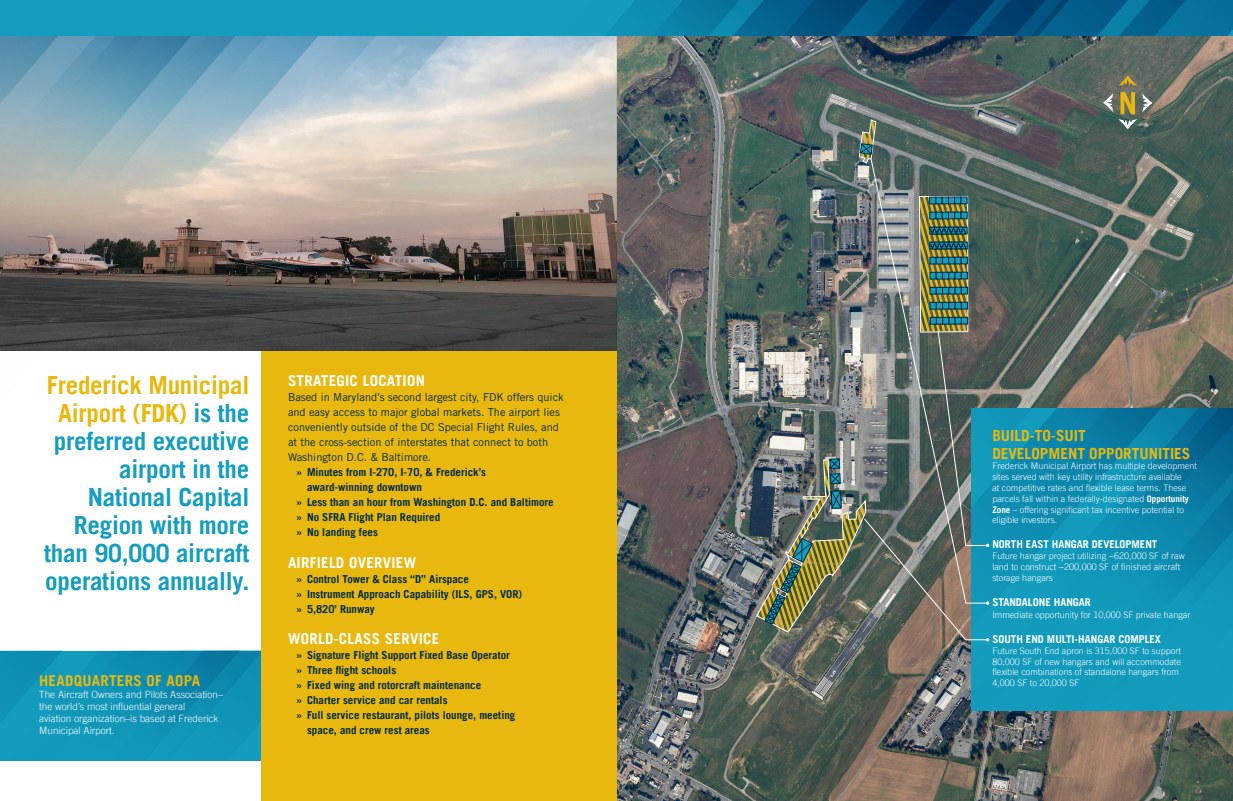
<style>
.page{position:relative;width:1233px;height:801px;background:#fff}
.page>*{position:absolute;margin:0;border:0;box-sizing:border-box;transform-origin:0 0}
.Callout{font:700 25px/28px "Trade Gothic LT";letter-spacing:-.01em;color:#149dbf;text-align:right}
.Callout-2{font:700 15.3px/17.1px "Trade Gothic LT";color:#e8b80e}
.Subhead{font:700 15px "Trade Gothic LT";letter-spacing:.02em;color:#fff}
.Subhead-2{font:700 15px "Trade Gothic LT";letter-spacing:.02em;color:#e8b80e}
.t1{font:700 11px/15px "Trade Gothic LT";color:#002b3d}
.Large_Copy{font:11px/15px "Trade Gothic";color:#002b3d}
.Subhead_2{font:700 10.8px "Trade Gothic LT";color:#fff}
.t2{font:300 10px/12px "Trade Gothic LT";color:#fff}
.t3{font:300 9px/10.8px "Trade Gothic LT";color:#fff}
.s1{color:#e8b80e}
.s2{font-weight:700}
</style>
<div class="page">
<img style="left:616px;top:760px;width:617px;height:41px">
<div style="left:261px;top:350px;width:355px;height:451px;background:#e8b80e"></div>
<img style="left:0;top:0;width:1233px;height:760px">
<p class="Callout" style="left:44px;top:370px;width:207px"><span class="s1">Frederick Municipal<br>Airport (FDK)</span> is the preferred executive airport in the<br>National Capital<br>Region with more than 90,000 aircraft operations annually.</p>
<p class="Subhead" style="left:288px;top:372px;width:138px">STRATEGIC LOCATION</p>
<p class="Large_Copy" style="left:288px;top:390px;width:277px">Based in Maryland’s second largest city, FDK offers quick and easy access to major global markets. The airport lies conveniently outside of the DC Special Flight Rules, and at the cross-section of interstates that connect to both Washington D.C. &amp; Baltimore.</p>
<p class="t1" style="left:307px;top:465px;width:180px;text-indent:-11px">» Minutes from I-270, I-70, &amp; Frederick’s award-winning downtown</p>
<p class="t1" style="left:296px;top:495px;width:259px">» Less than an hour from Washington D.C. and Baltimore</p>
<p class="t1" style="left:296px;top:510px;width:146px">» No SFRA Flight Plan Required</p>
<p class="t1" style="left:296px;top:525px;width:83px">» No landing fees</p>
<p class="Subhead" style="left:288px;top:553px;width:130px">AIRFIELD OVERVIEW</p>
<p class="t1" style="left:296px;top:571px;width:174px">» Control Tower &amp; Class “D” Airspace</p>
<p class="t1" style="left:296px;top:586px;width:228px">» Instrument Approach Capability (ILS, GPS, VOR)</p>
<p class="t1" style="left:296px;top:601px;width:80px">» 5,820’ Runway</p>
<p class="Subhead" style="left:288px;top:630px;width:153px">WORLD-CLASS SERVICE</p>
<p class="t1" style="left:296px;top:648px;width:215px">» Signature Flight Support Fixed Base Operator</p>
<p class="t1" style="left:296px;top:663px;width:102px">» Three flight schools</p>
<p class="t1" style="left:296px;top:678px;width:187px">» Fixed wing and rotorcraft maintenance</p>
<p class="t1" style="left:296px;top:693px;width:153px">» Charter service and car rentals</p>
<p class="t1" style="left:307px;top:708px;width:210px;text-indent:-11px">» Full service restaurant, pilots lounge, meeting space, and crew rest areas</p>
<p class="Callout-2" style="left:992px;top:427px;width:200px">BUILD-TO-SUIT<br>DEVELOPMENT OPPORTUNITIES</p>
<p class="t3" style="left:992px;top:461px;width:206px">Frederick Municipal Airport has multiple development sites served with key utility infrastructure available<br>at competitive rates and flexible lease terms. These parcels fall within a federally-designated <span class="s2">Opportunity Zone</span> – offering significant tax incentive potential to eligible investors.</p>
<p class="Subhead_2" style="left:992px;top:538px;width:167px">NORTH EAST HANGAR DEVELOPMENT</p>
<p class="t3" style="left:992px;top:551px;width:194px">Future hangar project utilizing ~620,000 SF of raw land to construct ~200,000 SF of finished aircraft storage hangars</p>
<p class="Subhead_2" style="left:992px;top:595px;width:100px">STANDALONE HANGAR</p>
<p class="t3" style="left:992px;top:609px;width:200px">Immediate opportunity for 10,000 SF private hangar</p>
<p class="Subhead_2" style="left:992px;top:633px;width:170px">SOUTH END MULTI-HANGAR COMPLEX</p>
<p class="t3" style="left:992px;top:645px;width:190px;text-align:justify">Future South End apron is 315,000 SF to support 80,000 SF of new hangars and will accommodate flexible combinations of standalone hangars from</p>
<p class="Subhead-2" style="left:39px;top:671px;width:163px">HEADQUARTERS OF AOPA</p>
<p class="t3" style="left:992px;top:678px;width:89px">4,000 SF to 20,000 SF</p>
<p class="t2" style="left:39px;top:688px;width:185px">The Aircraft Owners and Pilots Association– the world’s most influential general<br>aviation organization–is based at Frederick Municipal Airport.</p>
</div>
